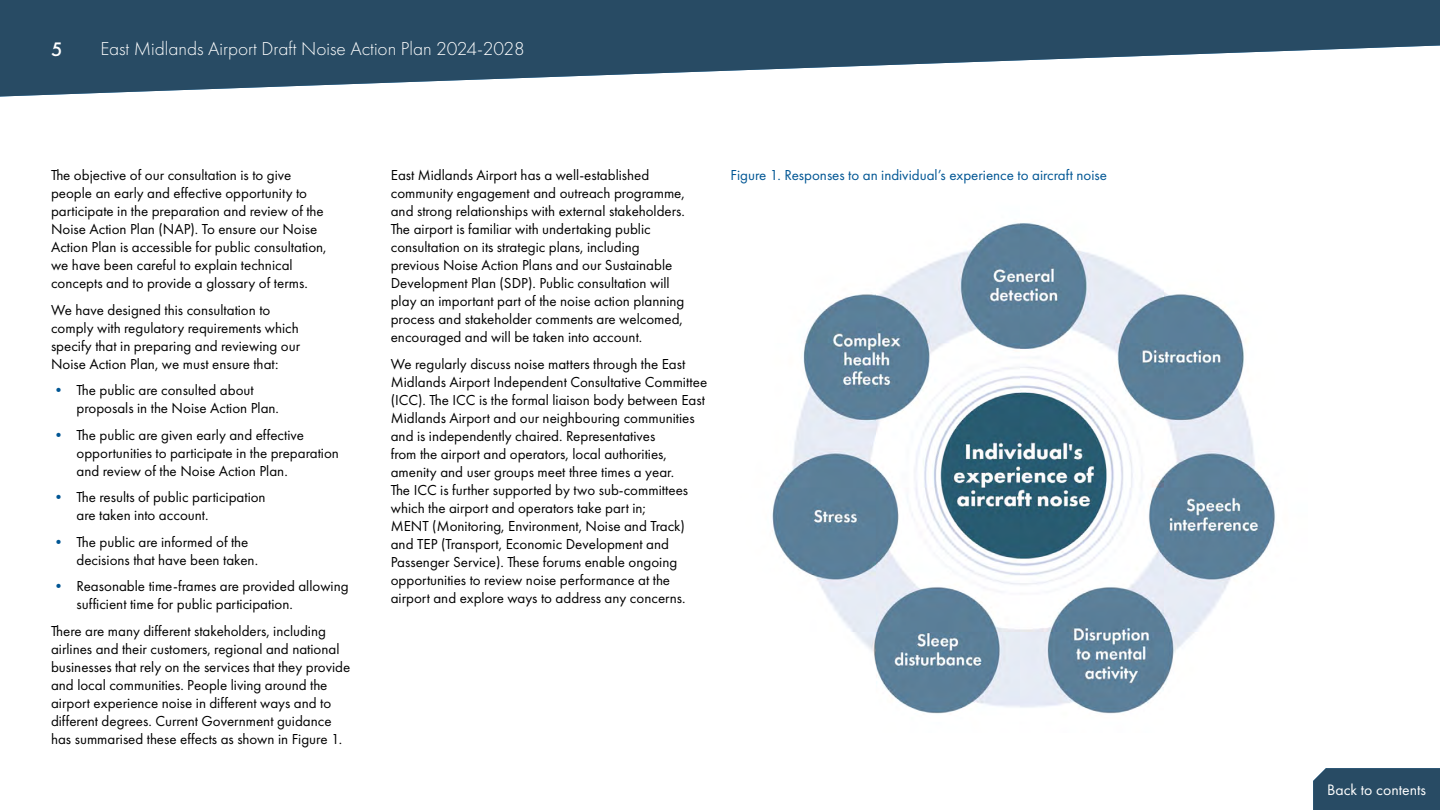
<style>
.page{position:relative;width:1440px;height:810px;background:#fff}
.page>*{position:absolute;margin:0;border:0;box-sizing:border-box;transform-origin:0 0}
.t1{font:500 20.33px "Futura PT";color:#fff}
.t2{font:300 19.42px "Futura PT";color:#fff}
.t3{font:15.75px "Futura PT";color:#fefefe}
.Body{font:15px/18px "Futura PT";color:#000}
.t4{font:15px "Futura PT";color:#005694}
.s1{color:#005694}
</style>
<div class="page">
<img style="left:772px;top:223px;width:503px;height:491px">
<svg style="left:0;top:0;width:1440px;height:97px;fill:#284b64"></svg>
<div style="left:1313px;top:768px;width:127px;height:42px;background:#284b64"></div>
<h1 class="t1" style="left:51px;top:37px;width:13px">5</h1>
<p class="t2" style="left:100px;top:37px;width:426px">East Midlands Airport Draft Noise Action Plan 2024-2028</p>
<p class="Body" style="left:51px;top:166px;width:277px">The objective of our consultation is to give people an early and effective opportunity to participate in the preparation and review of the Noise Action Plan (NAP). To ensure our Noise Action Plan is accessible for public consultation, we have been careful to explain technical concepts and to provide a glossary of terms.</p>
<p class="Body" style="left:51px;top:301px;width:251px">We have designed this consultation to comply with regulatory requirements which specify that in preparing and reviewing our Noise Action Plan, we must ensure that:</p>
<p class="Body" style="left:77px;top:381px;width:204px;text-indent:-26px"><span class="s1">•</span> The public are consulted about proposals in the Noise Action Plan.</p>
<p class="Body" style="left:77px;top:426px;width:264px;text-indent:-26px"><span class="s1">•</span> The public are given early and effective opportunities to participate in the preparation and review of the Noise Action Plan.</p>
<p class="Body" style="left:77px;top:488px;width:191px;text-indent:-26px"><span class="s1">•</span> The results of public participation are taken into account.</p>
<p class="Body" style="left:77px;top:533px;width:183px;text-indent:-26px"><span class="s1">•</span> The public are informed of the decisions that have been taken.</p>
<p class="Body" style="left:77px;top:577px;width:274px;text-indent:-26px"><span class="s1">•</span> Reasonable time-frames are provided allowing sufficient time for public participation.</p>
<p class="Body" style="left:51px;top:622px;width:301px">There are many different stakeholders, including airlines and their customers, regional and national businesses that rely on the services that they provide and local communities. People living around the airport experience noise in different ways and to different degrees. Current Government guidance has summarised these effects as shown in Figure 1.</p>
<p class="Body" style="left:391px;top:166px;width:296px">East Midlands Airport has a well-established community engagement and outreach programme, and strong relationships with external stakeholders.<br>The airport is familiar with undertaking public consultation on its strategic plans, including previous Noise Action Plans and our Sustainable Development Plan (SDP). Public consultation will play an important part of the noise action planning process and stakeholder comments are welcomed, encouraged and will be taken into account.</p>
<p class="Body" style="left:391px;top:355px;width:318px">We regularly discuss noise matters through the East Midlands Airport Independent Consultative Committee (ICC). The ICC is the formal liaison body between East Midlands Airport and our neighbouring communities and is independently chaired. Representatives<br>from the airport and operators, local authorities, amenity and user groups meet three times a year.<br>The ICC is further supported by two sub-committees which the airport and operators take part in;<br>MENT (Monitoring, Environment, Noise and Track) and TEP (Transport, Economic Development and Passenger Service). These forums enable ongoing opportunities to review noise performance at the airport and explore ways to address any concerns.</p>
<p class="t4" style="left:731px;top:166px;width:378px">Figure 1. Responses to an individual’s experience to aircraft noise</p>
<p class="t3" style="left:1327px;top:781px;width:100px">Back to contents</p>
</div>
